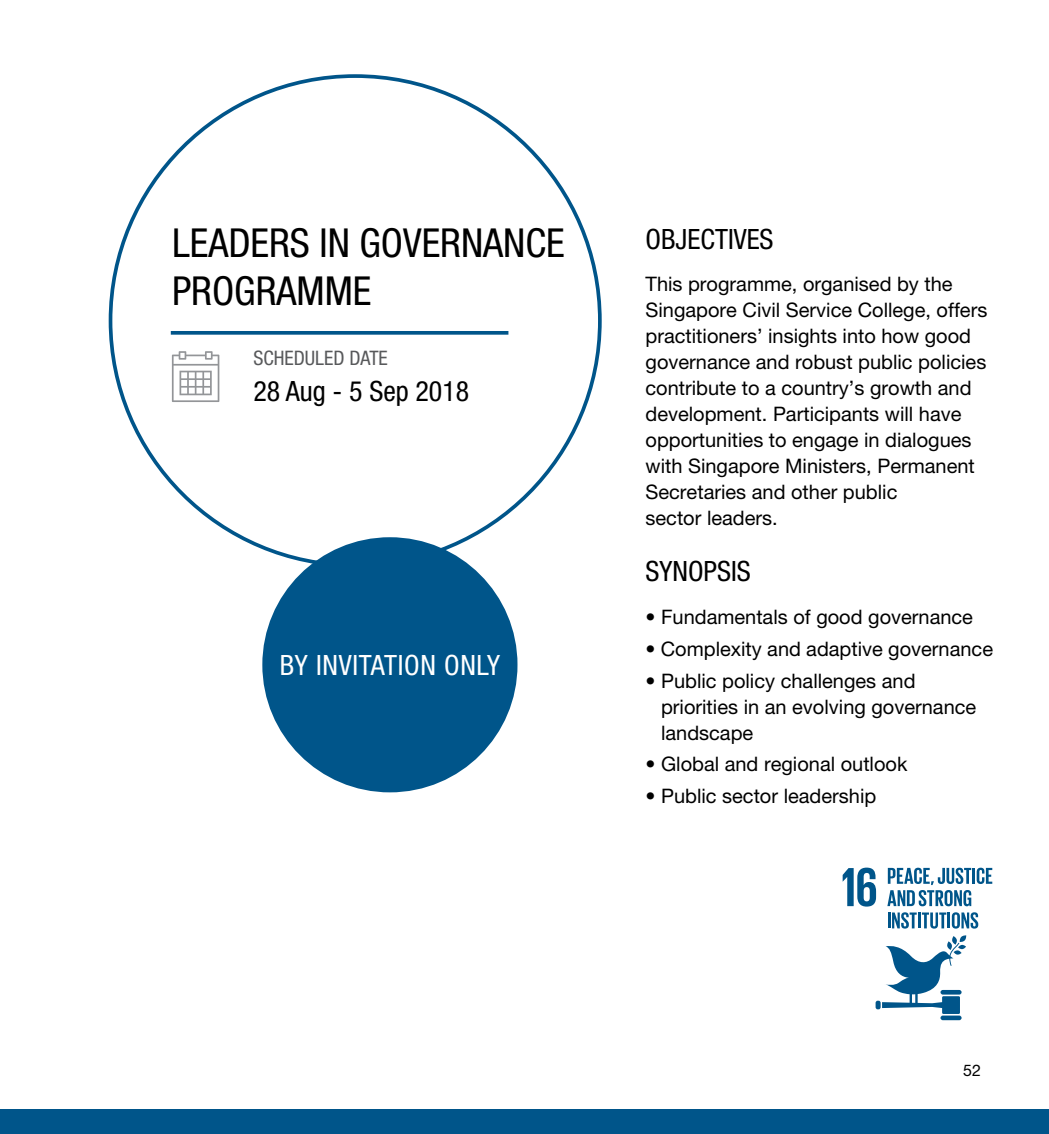
<style>
.page{position:relative;width:1049px;height:1134px;background:#fff}
.page>*{position:absolute;margin:0;border:0;box-sizing:border-box;transform-origin:0 0}
.title_2_row{font:condensed 40px/48px "Helvetica Neue LT Pro";color:#000}
.t1{font:condensed 28px "Helvetica Neue LT Pro";color:#000}
.applicant_profile{font:condensed 28px "Helvetica Neue LT Pro";letter-spacing:.025em;color:#fff}
.Body_Text_Objectives{font:20px/26px "Helvetica Neue LT Pro";color:#000}
.Body_Text_Synopsis{font:20px/26px "Helvetica Neue LT Pro";color:#000}
.t2{font:condensed 20px "Helvetica Neue LT Pro";color:#58595b}
.t3{font:16px "Helvetica Neue LT Pro";color:#000}
</style>
<div class="page">
<div style="left:262px;top:537px;width:255px;height:255px;background:#00558a;border-radius:50%"></div>
<svg style="left:172px;top:351px;width:47px;height:51px"></svg>
<svg style="left:171px;top:331px;width:337px;height:4px"></svg>
<div style="left:940px;top:1015px;width:21px;height:5px;background:#00558a;border-radius:2px"></div>
<svg style="left:882px;top:935px;width:84px;height:79px"></svg>
<div style="left:875px;top:1001px;width:5px;height:8px;background:#00558a;border-radius:2px"></div>
<svg style="left:843px;top:868px;width:33px;height:38px"></svg>
<hr style="left:972px;top:868px;width:3px;height:16px;background:#00558a">
<svg style="left:977px;top:868px;width:15px;height:16px"></svg>
<svg style="left:887px;top:868px;width:84px;height:38px"></svg>
<svg style="left:888px;top:912px;width:58px;height:17px"></svg>
<hr style="left:947px;top:912px;width:3px;height:16px;background:#00558a">
<svg style="left:952px;top:912px;width:26px;height:17px"></svg>
<div style="left:0;top:1109px;width:1049px;height:25px;background:#00558a"></div>
<p class="title_2_row" style="left:172px;top:219px;width:394px">LEADERS IN GOVERNANCE<br>PROGRAMME</p>
<p class="t2" style="left:253px;top:347px;width:136px">SCHEDULED DATE</p>
<p class="t1" style="left:253px;top:375px;width:217px">28 Aug - 5 Sep 2018</p>
<p class="applicant_profile" style="left:280px;top:649px;width:222px">BY INVITATION ONLY</p>
<p class="t1" style="left:645px;top:223px;width:130px">OBJECTIVES</p>
<p class="Body_Text_Objectives" style="left:645px;top:271px;width:343px">This programme, organised by the Singapore Civil Service College, offers practitioners’ insights into how good governance and robust public policies contribute to a country’s growth and development. Participants will have opportunities to engage in dialogues with Singapore Ministers, Permanent Secretaries and other public<br>sector leaders.</p>
<p class="t1" style="left:645px;top:555px;width:107px">SYNOPSIS</p>
<p class="Body_Text_Synopsis" style="left:645px;top:604px;width:329px">• Fundamentals of good governance</p>
<p class="Body_Text_Synopsis" style="left:645px;top:636px;width:349px">• Complexity and adaptive governance</p>
<p class="Body_Text_Synopsis" style="left:661px;top:667px;width:317px;text-indent:-16px">• Public policy challenges and priorities in an evolving governance landscape</p>
<p class="Body_Text_Synopsis" style="left:645px;top:751px;width:263px">• Global and regional outlook</p>
<p class="Body_Text_Synopsis" style="left:645px;top:783px;width:232px">• Public sector leadership</p>
<p class="t3" style="left:963px;top:1061px;width:19px">52</p>
</div>
